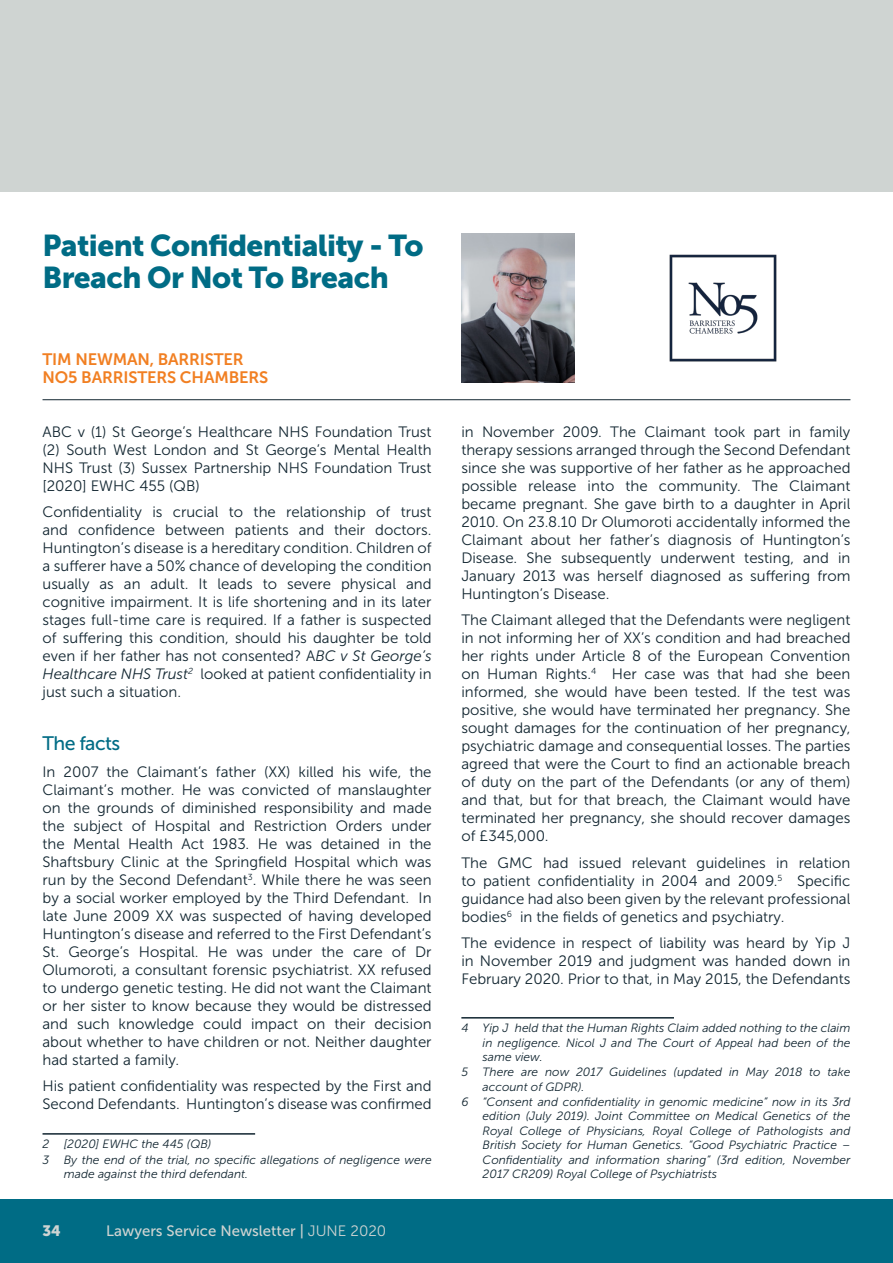
<style>
.page{position:relative;width:893px;height:1263px;background:#fff}
.page>*{position:absolute;margin:0;border:0;box-sizing:border-box;transform-origin:0 0}
.Article_title{font:30px/31.5px "Museo Sans 900";letter-spacing:-.02em;color:#006c85}
.t1{font:19.5px "Museo Sans 500";letter-spacing:-.03em;color:#006c85}
.Author___chambers{font:16.5px "Museo Sans 700";letter-spacing:-.01em;color:#f17f22}
.t2{font:15px/18px "Museo Sans 300";color:#112530;text-align:justify}
.t3{font:15px "Museo Sans 500";color:#cfd4d2}
.t4{font:15px "Museo Sans 900";color:#cfd4d2}
.Footnote{font:italic 12px/14.4px "Museo Sans 300";color:#112530;text-align:justify}
.s1{font-style:italic}
.s2{font-family:"Museo Sans 300"}
</style>
<div class="page">
<div style="left:0;top:1199px;width:892px;height:64px;background:#006c85"></div>
<div style="left:0;top:0;width:892px;height:191px;background:#cfd4d2"></div>
<hr style="left:43px;top:399px;width:807px;height:1px;background:#112530">
<hr style="left:461px;top:1017px;width:213px;height:1px;background:#112530">
<hr style="left:43px;top:1133px;width:212px;height:1px;background:#112530">
<img style="left:669px;top:254px;width:108px;height:108px">
<img style="left:461px;top:234px;width:113px;height:149px">
<p class="Article_title" style="left:43px;top:230px;width:383px">Patient Confidentiality - To<br>Breach Or Not To Breach</p>
<p class="Author___chambers" style="left:43px;top:350px;width:203px">TIM NEWMAN, BARRISTER</p>
<p class="Author___chambers" style="left:43px;top:368px;width:227px">NO5 BARRISTERS CHAMBERS</p>
<p class="t2" style="left:43px;top:422px;width:391px">ABC v (1) St George’s Healthcare NHS Foundation Trust (2) South West London and St George’s Mental Health NHS Trust (3) Sussex Partnership NHS Foundation Trust [2020] EWHC 455 (QB)</p>
<p class="t2" style="left:43px;top:503px;width:391px">Confidentiality is crucial to the relationship of trust and confidence between patients and their doctors.<br>Huntington’s disease is a hereditary condition. Children of a sufferer have a 50% chance of developing the condition usually as an adult. It leads to severe physical and cognitive impairment. It is life shortening and in its later stages full-time care is required. If a father is suspected of suffering this condition, should his daughter be told even if her father has not consented? A<span class="s1">BC v St George’s Healthcare NHS Trust</span><sup>2</sup> looked at patient confidentiality in just such a situation.</p>
<p class="t1" style="left:43px;top:733px;width:79px">The facts</p>
<p class="t2" style="left:43px;top:763px;width:391px">In 2007 the Claimant’s father (XX) killed his wife, the Claimant’s mother. He was convicted of manslaughter on the grounds of diminished responsibility and made the subject of Hospital and Restriction Orders under the Mental Health Act 1983. He was detained in the Shaftsbury Clinic at the Springfield Hospital which was run by the Second Defendant<sup>3</sup>. While there he was seen by a social worker employed by the Third Defendant. In late June 2009 XX was suspected of having developed Huntington’s disease and referred to the First Defendant’s St. George’s Hospital. He was under the care of Dr Olumoroti, a consultant forensic psychiatrist. XX refused to undergo genetic testing. He did not want the Claimant or her sister to know because they would be distressed and such knowledge could impact on their decision about whether to have children or not. Neither daughter had started a family.</p>
<p class="t2" style="left:43px;top:1077px;width:391px">His patient confidentiality was respected by the First and<br>Second Defendants. Huntington’s disease was confirmed</p>
<p class="Footnote" style="left:43px;top:1137px;width:170px">2 [2020] EWHC the 445 (QB)</p>
<p class="Footnote" style="left:64px;top:1152px;width:369px;text-indent:-21px">3 By the end of the trial, no specific allegations of negligence were made against the third defendant.</p>
<p class="t4" style="left:43px;top:1222px;width:20px">34</p>
<p class="t3" style="left:106px;top:1222px;width:281px">Lawyers Service Newsletter | <span class="s2">JUNE 2020</span></p>
<p class="t2" style="left:461px;top:422px;width:391px">in November 2009. The Claimant took part in family therapy sessions arranged through the Second Defendant since she was supportive of her father as he approached possible release into the community. The Claimant became pregnant. She gave birth to a daughter in April 2010. On 23.8.10 Dr Olumoroti accidentally informed the Claimant about her father’s diagnosis of Huntington’s Disease. She subsequently underwent testing, and in January 2013 was herself diagnosed as suffering from Huntington’s Disease.</p>
<p class="t2" style="left:461px;top:611px;width:391px">The Claimant alleged that the Defendants were negligent in not informing her of XX’s condition and had breached her rights under Article 8 of the European Convention on Human Rights.<sup>4</sup> Her case was that had she been informed, she would have been tested. If the test was positive, she would have terminated her pregnancy. She sought damages for the continuation of her pregnancy, psychiatric damage and consequential losses. The parties agreed that were the Court to find an actionable breach of duty on the part of the Defendants (or any of them) and that, but for that breach, the Claimant would have terminated her pregnancy, she should recover damages of £345,000.</p>
<p class="t2" style="left:461px;top:853px;width:391px">The GMC had issued relevant guidelines in relation to patient confidentiality in 2004 and 2009.<sup>5</sup> Specific guidance had also been given by the relevant professional bodies<sup>6</sup> in the fields of genetics and psychiatry.</p>
<p class="t2" style="left:461px;top:934px;width:391px">The evidence in respect of liability was heard by Yip J in November 2019 and judgment was handed down in February 2020. Prior to that, in May 2015, the Defendants</p>
<p class="Footnote" style="left:483px;top:1021px;width:369px;text-indent:-21px">4 Yip J held that the Human Rights Claim added nothing to the claim in negligence. Nicol J and The Court of Appeal had been of the same view.</p>
<p class="Footnote" style="left:483px;top:1065px;width:369px;text-indent:-21px">5 There are now 2017 Guidelines (updated in May 2018 to take account of GDPR).</p>
<p class="Footnote" style="left:483px;top:1095px;width:369px;text-indent:-21px">6 “Consent and confidentiality in genomic medicine” now in its 3rd edition (July 2019). Joint Committee on Medical Genetics of the Royal College of Physicians, Royal College of Pathologists and British Society for Human Genetics. “Good Psychiatric Practice – Confidentiality and information sharing” (3rd edition, November 2017 CR209) Royal College of Psychiatrists</p>
</div>
